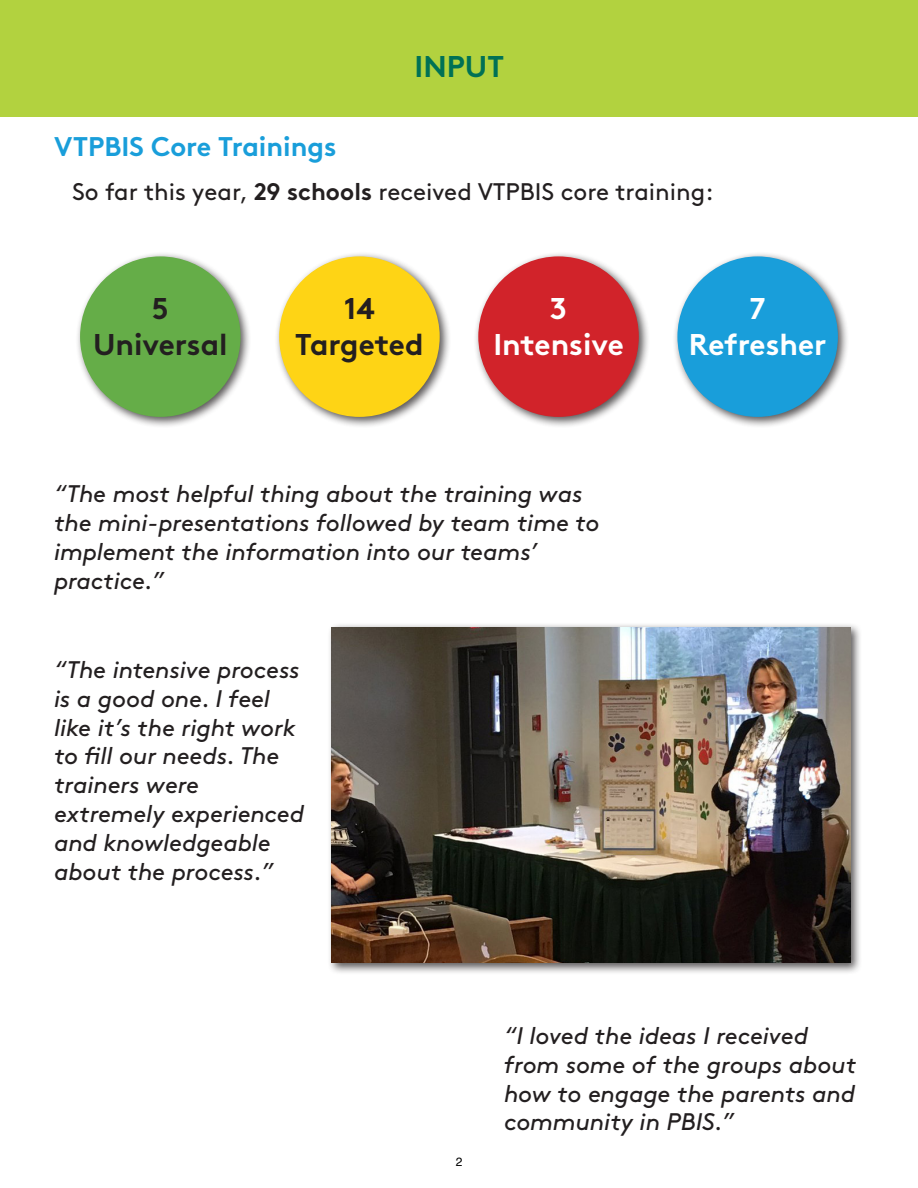
<style>
.page{position:relative;width:918px;height:1188px;background:#fff}
.page>*{position:absolute;margin:0;border:0;box-sizing:border-box;transform-origin:0 0}
.t1{font:700 30px/36px "Brown Pro";color:#231f20;text-align:center}
.t2{font:700 30px/36px "Brown Pro";color:#fff;text-align:center}
.t3{font:700 30px "Brown Pro";color:#007155}
.t4{font:700 27px "Brown Pro";color:#199eda}
.t5{font:italic 24px/28.8px "Brown Pro";letter-spacing:-.005em;color:#231f20}
.t6{font:24px "Brown Pro";color:#231f20}
.t7{font:12px "Helvetica";color:#000}
.s1{font-weight:700}
</style>
<div class="page">
<div style="left:0;top:0;width:918px;height:117px;background:#b2d23f"></div>
<div style="left:75px;top:251px;width:177px;height:177px;background:#231f20;opacity:.75"></div>
<div style="left:80px;top:256px;width:161px;height:161px;background:#65ad48;border-radius:50%"></div>
<div style="left:274px;top:251px;width:177px;height:177px;background:#231f20;opacity:.75"></div>
<div style="left:279px;top:256px;width:161px;height:161px;background:#fed415;border-radius:50%"></div>
<div style="left:473px;top:251px;width:177px;height:177px;background:#231f20;opacity:.75"></div>
<div style="left:478px;top:256px;width:161px;height:161px;background:#d1232a;border-radius:50%"></div>
<div style="left:672px;top:251px;width:177px;height:177px;background:#231f20;opacity:.75"></div>
<div style="left:677px;top:256px;width:161px;height:161px;background:#199eda;border-radius:50%"></div>
<div style="left:327px;top:622px;width:535px;height:352px;background:#231f20;opacity:.75"></div>
<img style="left:332px;top:627px;width:519px;height:336px">
<p class="t3" style="left:415px;top:42px;width:91px">INPUT</p>
<p class="t4" style="left:54px;top:124px;width:284px">VTPBIS Core Trainings</p>
<p class="t6" style="left:72px;top:174px;width:643px">So far this year, <span class="s1">29 schools</span> received VTPBIS core training:</p>
<p class="t1" style="left:93px;top:287px;width:136px">5<br>Universal</p>
<p class="t1" style="left:295px;top:287px;width:130px">14<br>Targeted</p>
<p class="t2" style="left:493px;top:287px;width:132px">3<br>Intensive</p>
<p class="t2" style="left:689px;top:287px;width:139px">7<br>Refresher</p>
<p class="t5" style="left:54px;top:478px;width:547px">“The most helpful thing about the training was the mini-presentations followed by team time to implement the information into our teams’ practice.”</p>
<p class="t5" style="left:54px;top:653px;width:252px">“The intensive process is a good one. I feel like it’s the right work to fill our needs. The trainers were extremely experienced and knowledgeable about the process.”</p>
<p class="t7" style="left:456px;top:1157px;width:8px">2</p>
<p class="t5" style="left:504px;top:1019px;width:354px">“I loved the ideas I received from some of the groups about how to engage the parents and community in PBIS.”</p>
</div>
